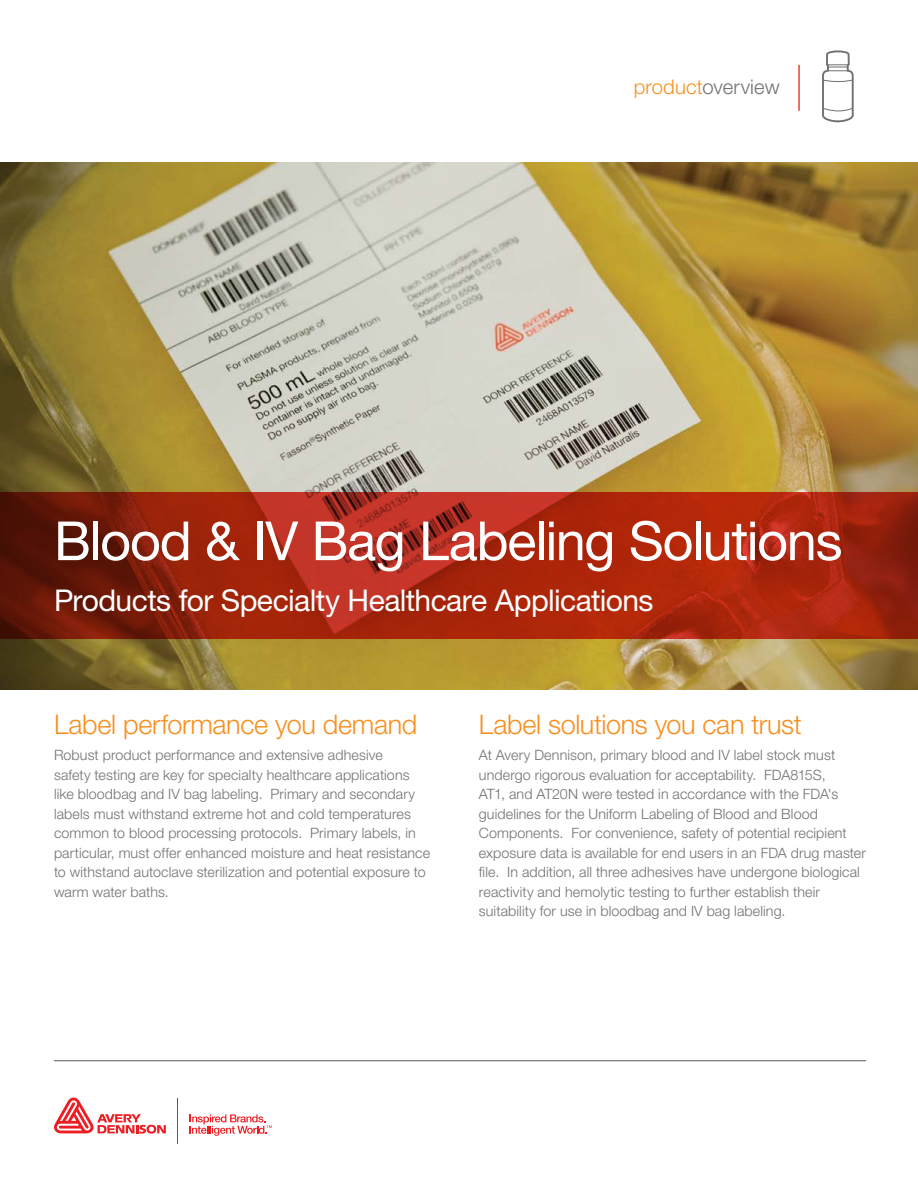
<style>
.page{position:relative;width:918px;height:1188px;background:#fff}
.page>*{position:absolute;margin:0;border:0;box-sizing:border-box;transform-origin:0 0}
.t1{font:54px "Helvetica Neue LT Std";letter-spacing:-.025em;color:#fff}
.t2{font:30px "Helvetica Neue LT Std";letter-spacing:-.02em;color:#fff}
.t3{font:300 27px "Helvetica Neue LT Std";letter-spacing:-.01em;color:#f78f1e}
.t4{font:300 20.25px "Helvetica Neue LT Std";letter-spacing:.005em;color:#717073}
.t5{font:300 14.25px/19.5px "Helvetica Neue LT Std";letter-spacing:.01em;color:#717073}
.s1{color:#f78f1e}
</style>
<div class="page">
<img style="left:0;top:162px;width:918px;height:527px">
<hr style="left:798px;top:65px;width:2px;height:46px;background:#ef4135">
<hr style="left:178px;top:1098px;width:1px;height:45px;background:#ed1d24">
<svg style="left:190px;top:1114px;width:82px;height:22px"></svg>
<svg style="left:54px;top:1098px;width:112px;height:36px"></svg>
<hr style="left:54px;top:1060px;width:812px;height:1px;background:#58595b">
<svg style="left:0;top:492px;width:918px;height:147px;background:#9e240f"></svg>
<svg style="left:822px;top:50px;width:32px;height:73px"></svg>
<h3 class="t4" style="left:634px;top:74px;width:147px"><span class="s1">product</span>overview</h3>
<h1 class="t1" style="left:54px;top:509px;width:790px">Blood &amp; IV Bag Labeling Solutions</h1>
<h2 class="t2" style="left:54px;top:582px;width:601px">Products for Specialty Healthcare Applications</h2>
<h3 class="t3" style="left:54px;top:708px;width:365px">Label performance you demand</h3>
<p class="t5" style="left:54px;top:745px;width:378px">Robust product performance and extensive adhesive<br>safety testing are key for specialty healthcare applications like bloodbag and IV bag labeling. Primary and secondary labels must withstand extreme hot and cold temperatures common to blood processing protocols. Primary labels, in particular, must offer enhanced moisture and heat resistance to withstand autoclave sterilization and potential exposure to warm water baths.</p>
<h3 class="t3" style="left:479px;top:708px;width:324px">Label solutions you can trust</h3>
<p class="t5" style="left:479px;top:745px;width:389px">At Avery Dennison, primary blood and IV label stock must undergo rigorous evaluation for acceptability. FDA815S,<br>AT1, and AT20N were tested in accordance with the FDA's guidelines for the Uniform Labeling of Blood and Blood Components. For convenience, safety of potential recipient exposure data is available for end users in an FDA drug master file. In addition, all three adhesives have undergone biological reactivity and hemolytic testing to further establish their suitability for use in bloodbag and IV bag labeling.</p>
</div>
